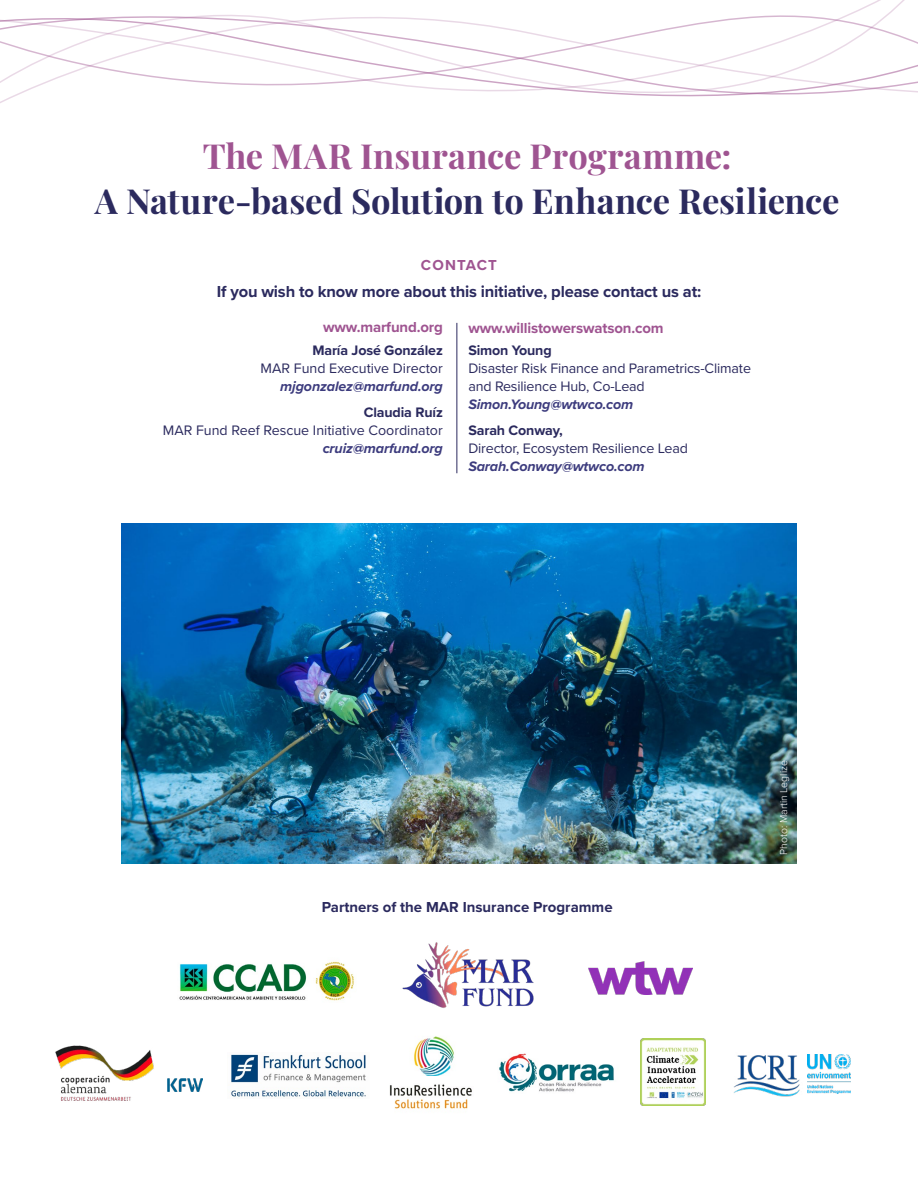
<style>
.page{position:relative;width:918px;height:1188px;background:#fff}
.page>*{position:absolute;margin:0;border:0;box-sizing:border-box;transform-origin:0 0}
.t1{font:700 34.5px "Playfair Display";letter-spacing:-.005em;color:#2b2a5e}
.t2{font:700 34.5px "Playfair Display";letter-spacing:.005em;color:#9f5491}
.t3{font:700 16.5px "Proxima Nova";letter-spacing:-.01em;color:#2b2a5e}
.t4{font:700 15px "Proxima Nova";letter-spacing:-.01em;color:#9f5491}
.t5{font:700 15px "Proxima Nova";color:#2b2a5e}
.t6{font:700 15px "Proxima Nova";letter-spacing:.075em;color:#9f5491}
.t7{font:14.25px/18px "Proxima Nova";letter-spacing:-.01em;color:#2b2a5e}
.t8{font:italic 700 14.25px "Proxima Nova";letter-spacing:-.01em;color:#3d3c7e}
.t9{font:700 14.25px "Proxima Nova";letter-spacing:-.01em;color:#2b2a5e}
.t10{font:300 10.5px "Proxima Nova";color:#fff}
</style>
<div class="page">
<img style="left:499px;top:1053px;width:115px;height:39px">
<img style="left:167px;top:1079px;width:36px;height:12px">
<img style="left:55px;top:1045px;width:99px;height:56px">
<img style="left:121px;top:524px;width:676px;height:339px">
<img style="left:231px;top:1054px;width:135px;height:43px">
<hr style="left:457px;top:323px;width:1px;height:150px;background:#2b2a5e">
<svg style="left:0;top:87px;width:914px;height:16px"></svg>
<svg style="left:0;top:0;width:918px;height:87px"></svg>
<img style="left:589px;top:961px;width:103px;height:33px">
<img style="left:179px;top:961px;width:175px;height:40px">
<img style="left:402px;top:942px;width:132px;height:66px">
<img style="left:641px;top:1038px;width:65px;height:67px">
<img style="left:733px;top:1054px;width:75px;height:43px">
<img style="left:808px;top:1055px;width:42px;height:38px">
<img style="left:413px;top:1036px;width:42px;height:40px">
<img style="left:394px;top:1099px;width:74px;height:10px">
<img style="left:389px;top:1084px;width:83px;height:12px">
<h1 class="t2" style="left:203px;top:129px;width:530px">The MAR Insurance Programme:</h1>
<h1 class="t1" style="left:95px;top:174px;width:746px">A Nature-based Solution to Enhance Resilience</h1>
<p class="t6" style="left:421px;top:254px;width:78px">CONTACT</p>
<p class="t3" style="left:217px;top:279px;width:486px">If you wish to know more about this initiative, please contact us at:</p>
<p class="t4" style="left:468px;top:316px;width:197px">www.willistowerswatson.com</p>
<p class="t9" style="left:468px;top:340px;width:85px">Simon Young</p>
<p class="t7" style="left:468px;top:359px;width:284px">Disaster Risk Finance and Parametrics-Climate and Resilience Hub, Co-Lead</p>
<p class="t8" style="left:468px;top:394px;width:166px">Simon.Young@wtwco.com</p>
<p class="t9" style="left:468px;top:420px;width:96px">Sarah Conway,</p>
<p class="t7" style="left:468px;top:439px;width:221px">Director, Ecosystem Resilience Lead</p>
<p class="t8" style="left:468px;top:456px;width:178px">Sarah.Conway@wtwco.com</p>
<p class="t4" style="left:323px;top:316px;width:121px">www.marfund.org</p>
<p class="t9" style="left:312px;top:339px;width:132px">María José González</p>
<p class="t7" style="left:261px;top:358px;width:184px">MAR Fund Executive Director</p>
<p class="t8" style="left:280px;top:375px;width:164px">mjgonzalez@marfund.org</p>
<p class="t9" style="left:364px;top:402px;width:81px">Claudia Ruíz</p>
<p class="t7" style="left:163px;top:421px;width:282px">MAR Fund Reef Rescue Initiative Coordinator</p>
<p class="t8" style="left:323px;top:438px;width:122px">cruiz@marfund.org</p>
<p class="t5" style="left:322px;top:896px;width:292px">Partners of the MAR Insurance Programme</p>
<p class="t10" style="left:776px;top:855px;width:96px;rotate:-90deg">Photo: Martin Leglize</p>
</div>
